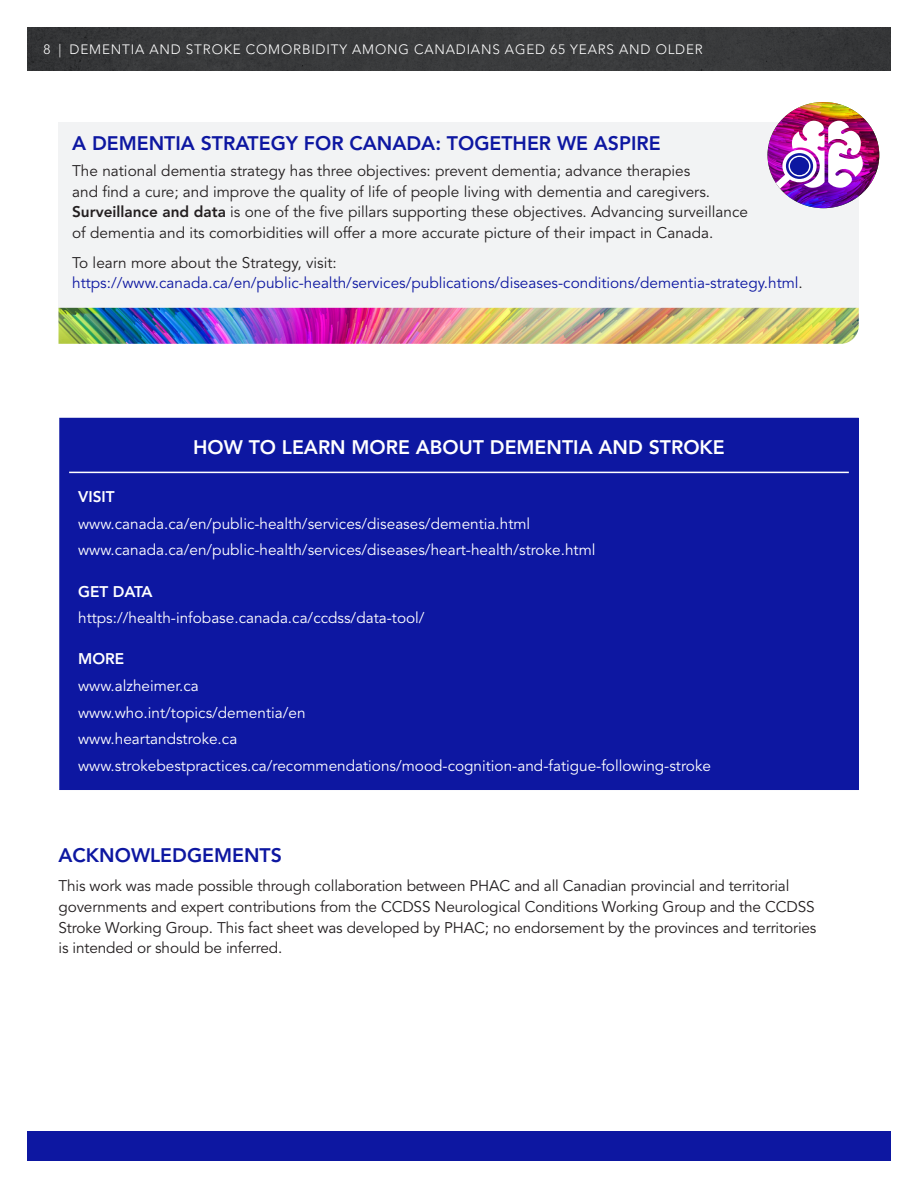
<style>
.page{position:relative;width:918px;height:1188px;background:#fff}
.page>*{position:absolute;margin:0;border:0;box-sizing:border-box;transform-origin:0 0}
.Heading_1{font:800 19.5px "Avenir LT Std";color:#0d17a1}
.Heading_1-2{font:800 19.5px "Avenir LT Std";color:#fff}
.Heading_1_span{font:800 19.5px "Avenir LT Std";color:#0d17a1}
.BODY{font:15.3px/20.7px "Avenir LT Std";letter-spacing:-.01em;color:#231f20}
.BODY-2{font:15.3px "Avenir LT Std";color:#fff}
.BODY-3{font:15.3px/20.7px "Avenir LT Std";color:#0d17a1}
.BODY-4{font:800 15.3px "Avenir LT Std";color:#fff}
.t1{font:300 13.5px "Avenir LT Std";letter-spacing:.06em;color:#fff}
.s1{font-weight:800}
.s2{color:#231f20}
</style>
<div class="page">
<div style="left:27px;top:27px;width:864px;height:44px;background:#38393b"></div>
<div style="left:27px;top:1131px;width:864px;height:30px;background:#0d17a1"></div>
<div style="left:60px;top:418px;width:798px;height:372px;background:#0d17a1"></div>
<hr style="left:69px;top:472px;width:780px;height:1px;background:#fff">
<div style="left:59px;top:122px;width:800px;height:204px;background:#f2f3f4"></div>
<img style="left:768px;top:102px;width:111px;height:106px">
<img style="left:776px;top:121px;width:87px;height:68px">
<svg style="left:786px;top:153px;width:27px;height:26px"></svg>
<svg style="left:787px;top:154px;width:25px;height:24px"></svg>
<svg style="left:789px;top:156px;width:22px;height:21px"></svg>
<div style="left:790px;top:157px;width:19px;height:18px;background:#0d17a1;border-radius:50%"></div>
<img style="left:58px;top:308px;width:801px;height:36px">
<p class="t1" style="left:43px;top:41px;width:661px">8 | DEMENTIA AND STROKE COMORBIDITY AMONG CANADIANS AGED 65 YEARS AND OLDER</p>
<p class="Heading_1" style="left:72px;top:132px;width:590px">A DEMENTIA STRATEGY FOR CANADA: TOGETHER WE ASPIRE</p>
<p class="BODY" style="left:72px;top:161px;width:677px">The national dementia strategy has three objectives: prevent dementia; advance therapies<br>and find a cure; and improve the quality of life of people living with dementia and caregivers.<br><span class="s1">Surveillance and data</span> is one of the five pillars supporting these objectives. Advancing surveillance of dementia and its comorbidities will offer a more accurate picture of their impact in Canada.</p>
<p class="BODY-3" style="left:72px;top:252px;width:732px"><span class="s2">To learn more about the Strategy, visit: </span>https://www.canada.ca/en/public-health/services/publications/diseases-conditions/dementia-strategy.html<span class="s2">.</span></p>
<p class="Heading_1-2" style="left:193px;top:436px;width:533px">HOW TO LEARN MORE ABOUT DEMENTIA AND STROKE</p>
<p class="BODY-4" style="left:78px;top:488px;width:38px">VISIT</p>
<p class="BODY-2" style="left:78px;top:515px;width:454px">www.canada.ca/en/public-health/services/diseases/dementia.html</p>
<p class="BODY-2" style="left:78px;top:541px;width:519px">www.canada.ca/en/public-health/services/diseases/heart-health/stroke.html</p>
<p class="BODY-4" style="left:78px;top:582px;width:76px">GET DATA</p>
<p class="BODY-2" style="left:78px;top:609px;width:348px">https://health-infobase.canada.ca/ccdss/data-tool/</p>
<p class="BODY-4" style="left:78px;top:650px;width:48px">MORE</p>
<p class="BODY-2" style="left:78px;top:677px;width:122px">www.alzheimer.ca</p>
<p class="BODY-2" style="left:78px;top:704px;width:229px">www.who.int/topics/dementia/en</p>
<p class="BODY-2" style="left:78px;top:730px;width:161px">www.heartandstroke.ca</p>
<p class="BODY-2" style="left:78px;top:757px;width:634px">www.strokebestpractices.ca/recommendations/mood-cognition-and-fatigue-following-stroke</p>
<p class="Heading_1_span" style="left:58px;top:843px;width:225px">ACKNOWLEDGEMENTS</p>
<p class="BODY" style="left:58px;top:876px;width:760px">This work was made possible through collaboration between PHAC and all Canadian provincial and territorial governments and expert contributions from the CCDSS Neurological Conditions Working Group and the CCDSS Stroke Working Group. This fact sheet was developed by PHAC; no endorsement by the provinces and territories is intended or should be inferred.</p>
</div>
